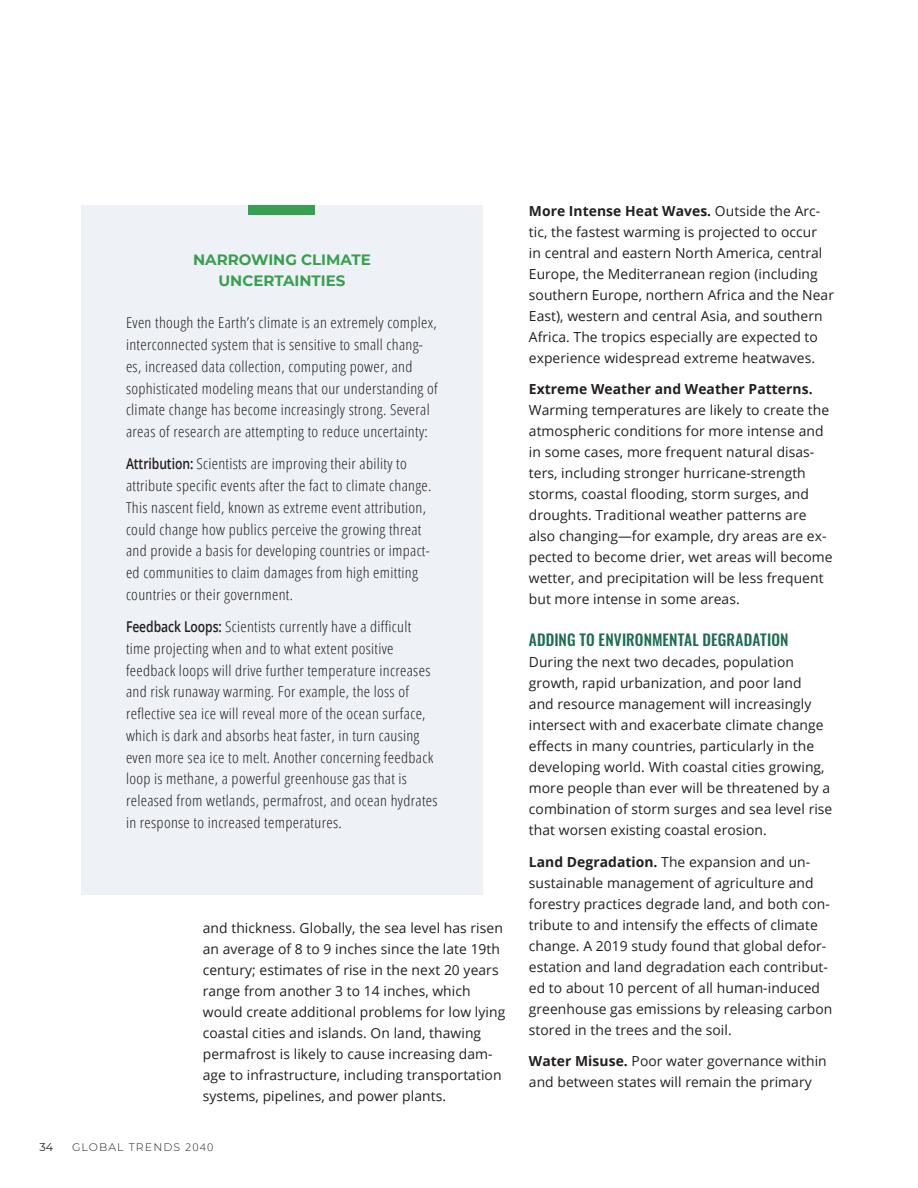
<style>
.page{position:relative;width:918px;height:1188px;background:#fff}
.page>*{position:absolute;margin:0;border:0;box-sizing:border-box;transform-origin:0 0}
.A_Head--Green{font:500 15.3px "Oswald";letter-spacing:.005em;color:#1d6c51}
.Text--Text_Box{font:300 condensed 15px/21.8px "Open Sans";letter-spacing:.02em;color:#231f20;scale:1.08 1}
.TX_Box_Title--Green{font:700 15px/21px "Montserrat";color:#379f50;text-align:center}
.t1{font:13.8px/21px "Open Sans";letter-spacing:.005em;color:#231f20}
.t2{font:11.25px "Montserrat";color:#231f20}
.t3{font:300 10.95px "Montserrat";letter-spacing:.1em;color:#231f20}
.s1{font-weight:600;font-stretch:normal}
.s2{font-family:"Open Sans";font-size:10.35px}
.s3{font-weight:700}
</style>
<div class="page">
<div style="left:81px;top:205px;width:402px;height:690px;background:#eef1f5"></div>
<div style="left:248px;top:205px;width:67px;height:10px;background:#379f50"></div>
<p class="TX_Box_Title--Green" style="left:193px;top:248px;width:179px">NARROWING CLIMATE<br>UNCERTAINTIES</p>
<p class="Text--Text_Box" style="left:126px;top:312px;width:290px">Even though the Earth’s climate is an extremely complex, interconnected system that is sensitive to small chang&shy;es, increased data collection, computing power, and sophisticated modeling means that our understanding of climate change has become increasingly strong. Several areas of research are attempting to reduce uncertainty:</p>
<p class="Text--Text_Box" style="left:126px;top:453px;width:284px"><span class="s1">Attribution:</span> Scientists are improving their ability to attribute specific events after the fact to climate change.<br>This nascent field, known as extreme event attribution, could change how publics perceive the growing threat and provide a basis for developing countries or impact&shy;ed communities to claim damages from high emitting countries or their government.</p>
<p class="Text--Text_Box" style="left:126px;top:615px;width:290px"><span class="s1">Feedback Loops:</span> Scientists currently have a difficult time projecting when and to what extent positive feedback loops will drive further temperature increases and risk runaway warming. For example, the loss of reflective sea ice will reveal more of the ocean surface, which is dark and absorbs heat faster, in turn causing even more sea ice to melt. Another concerning feedback loop is methane, a powerful greenhouse gas that is released from wetlands, permafrost, and ocean hydrates in response to increased temperatures.</p>
<p class="t1" style="left:203px;top:917px;width:304px">and thickness. Globally, the sea level has risen an average of 8 to 9 inches since the late 19th century; estimates of rise in the next 20 years range from another 3 to 14 inches, which would create additional problems for low lying coastal cities and islands. On land, thawing permafrost is likely to cause increasing dam&shy;age to infrastructure, including transportation systems, pipelines, and power plants.</p>
<p class="t2" style="left:40px;top:1139px;width:15px">34</p>
<p class="t3" style="left:72px;top:1140px;width:143px">GLOBAL TRENDS <span class="s2">2040</span></p>
<p class="t1" style="left:529px;top:200px;width:307px"><span class="s3">More Intense Heat Waves.</span> Outside the Arc&shy;tic, the fastest warming is projected to occur<br>in central and eastern North America, central Europe, the Mediterranean region (including southern Europe, northern Africa and the Near East), western and central Asia, and southern Africa. The tropics especially are expected to experience widespread extreme heatwaves.</p>
<p class="t1" style="left:529px;top:378px;width:305px"><span class="s3">Extreme Weather and Weather Patterns.<br></span>Warming temperatures are likely to create the atmospheric conditions for more intense and in some cases, more frequent natural disas&shy;ters, including stronger hurricane-strength storms, coastal flooding, storm surges, and droughts. Traditional weather patterns are also changing—for example, dry areas are ex&shy;pected to become drier, wet areas will become wetter, and precipitation will be less frequent but more intense in some areas.</p>
<p class="A_Head--Green" style="left:529px;top:626px;width:261px">ADDING TO ENVIRONMENTAL DEGRADATION</p>
<p class="t1" style="left:529px;top:651px;width:305px">During the next two decades, population growth, rapid urbanization, and poor land<br>and resource management will increasingly intersect with and exacerbate climate change effects in many countries, particularly in the developing world. With coastal cities growing, more people than ever will be threatened by a combination of storm surges and sea level rise that worsen existing coastal erosion.</p>
<p class="t1" style="left:529px;top:851px;width:305px"><span class="s3">Land Degradation.</span> The expansion and un&shy;sustainable management of agriculture and forestry practices degrade land, and both con&shy;tribute to and intensify the effects of climate change. A 2019 study found that global defor&shy;estation and land degradation each contribut&shy;ed to about 10 percent of all human-induced greenhouse gas emissions by releasing carbon stored in the trees and the soil.</p>
<p class="t1" style="left:529px;top:1050px;width:299px"><span class="s3">Water Misuse.</span> Poor water governance within and between states will remain the primary</p>
</div>
